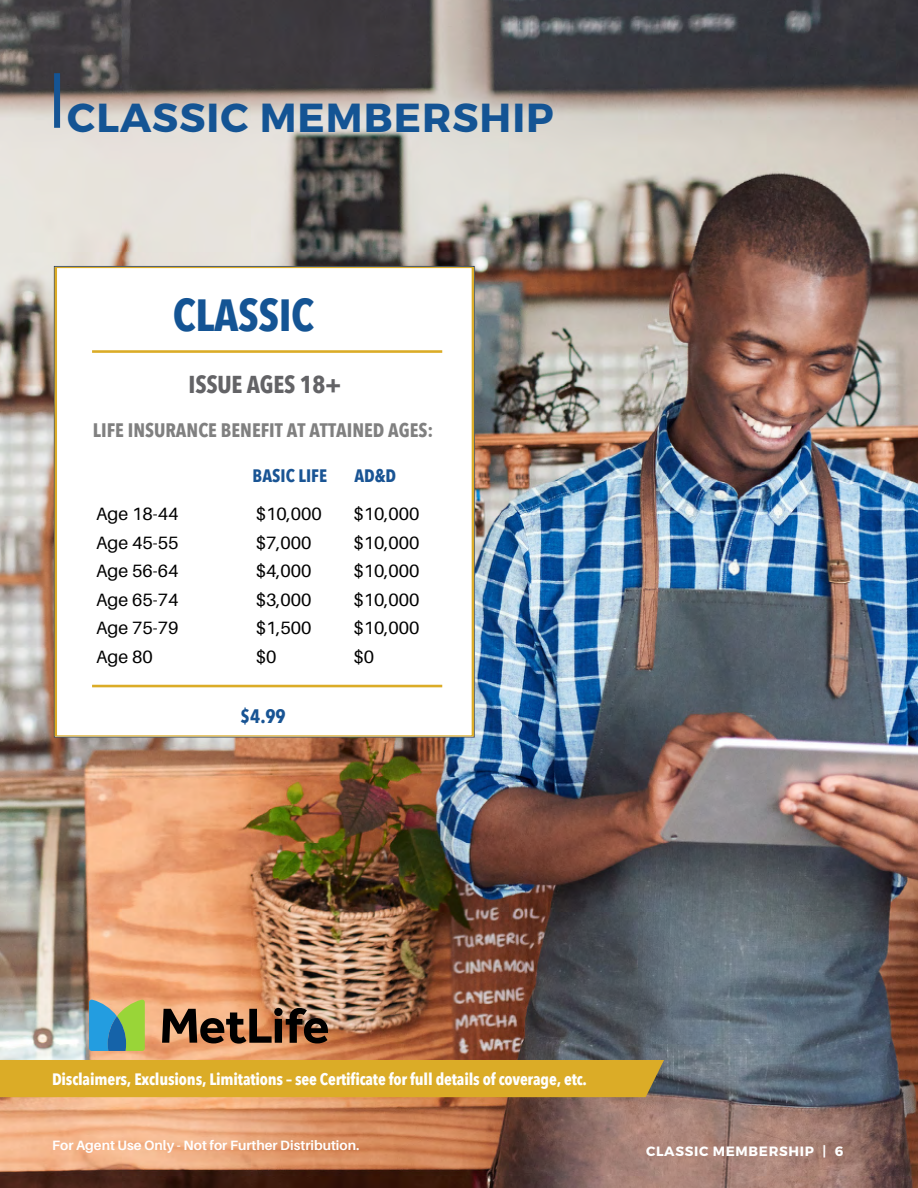
<style>
.page{position:relative;width:918px;height:1188px;background:#fff}
.page>*{position:absolute;margin:0;border:0;box-sizing:border-box;transform-origin:0 0}
.t1{font:700 45px "Avenir Next Condensed";letter-spacing:-.01em;color:#145494}
.t2{font:40.5px "Trueno Bd";letter-spacing:.025em;color:#145494}
.t3{font:700 24.45px "Avenir Next Condensed";letter-spacing:-.01em;color:#636366}
.t4{font:700 19.5px "Avenir Next Condensed";color:#808080}
.t5{font:700 19.5px "Avenir Next Condensed";color:#185494}
.t6{font:700 18px "Avenir Next Condensed";color:#195494}
.t7{font:17.85px/28.5px "Aileron";color:#000;text-align:justify}
.t8{font:700 16.5px "Avenir Next Condensed";letter-spacing:-.01em;color:#fff}
.t9{font:700 13.5px "Aileron";color:#fff}
.t10{font:13.5px "Trueno Bd";letter-spacing:.05em;color:#fff}
.s1{font-family:"Trueno S Bd"}
</style>
<div class="page">
<img style="left:0;top:0;width:918px;height:1188px">
<div style="left:54px;top:73px;width:6px;height:55px;background:#145494"></div>
<svg style="left:162px;top:1008px;width:166px;height:36px;background:#7a553d"></svg>
<svg style="left:89px;top:999px;width:56px;height:52px;background:#65aa90"></svg>
<div style="left:0;top:1060px;width:664px;height:37px;background:#dbac27"></div>
<div style="left:54px;top:266px;width:421px;height:472px;background:#fff;border:1px solid #3a4a5f"></div>
<div style="left:55px;top:267px;width:419px;height:470px;border:2px solid #dbac27"></div>
<hr style="left:92px;top:350px;width:350px;height:3px;background:#dbac27">
<hr style="left:92px;top:685px;width:350px;height:2px;background:#dbac27">
<h2 class="t2" style="left:67px;top:92px;width:488px">CLASSIC MEMBERSHIP</h2>
<h1 class="t1" style="left:173px;top:287px;width:143px">CLASSIC</h1>
<h3 class="t3" style="left:189px;top:369px;width:154px">ISSUE AGES 18+</h3>
<p class="t4" style="left:93px;top:418px;width:342px">LIFE INSURANCE BENEFIT AT ATTAINED AGES:</p>
<p class="t6" style="left:253px;top:465px;width:76px">BASIC LIFE</p>
<p class="t6" style="left:354px;top:465px;width:43px">AD&amp;D</p>
<p class="t7" style="left:96px;top:500px;width:84px">Age 18-44<br>Age 45-55<br>Age 56-64<br>Age 65-74<br>Age 75-79<br>Age 80</p>
<p class="t7" style="left:256px;top:500px;width:68px;text-align:left">$10,000 $7,000 $4,000 $3,000 $1,500 $0</p>
<p class="t7" style="left:354px;top:500px;width:68px">$10,000 $10,000 $10,000 $10,000 $10,000 $0</p>
<p class="t5" style="left:240px;top:704px;width:47px">$4.99</p>
<p class="t8" style="left:52px;top:1069px;width:537px">Disclaimers, Exclusions, Limitations – see Certificate for full details of coverage, etc.</p>
<p class="t9" style="left:52px;top:1137px;width:309px">For Agent Use Only - Not for Further Distribution.</p>
<p class="t10" style="left:646px;top:1143px;width:199px">CLASSIC MEMBERSHIP <span class="s1">|</span> 6</p>
</div>
